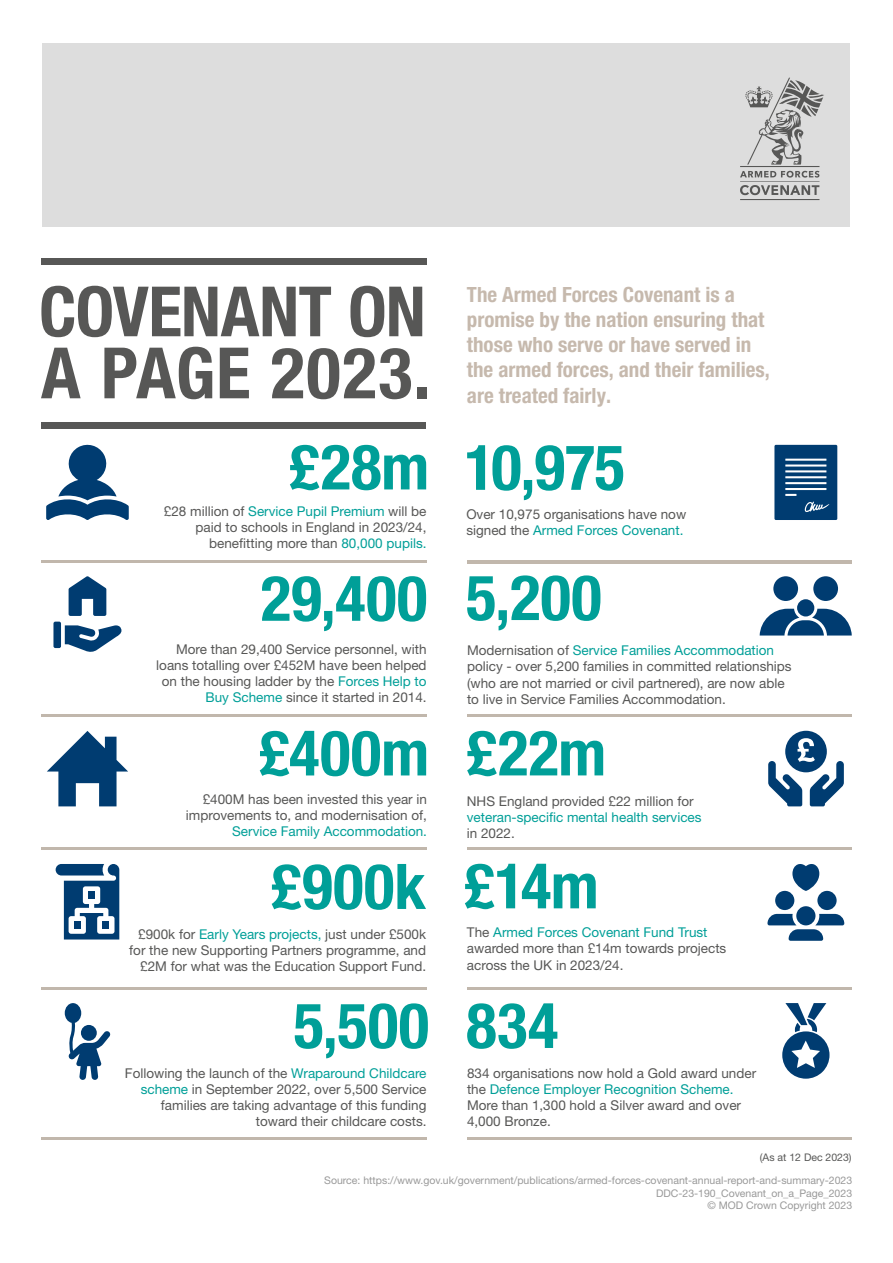
<style>
.page{position:relative;width:893px;height:1263px;background:#fff}
.page>*{position:absolute;margin:0;border:0;box-sizing:border-box;transform-origin:0 0}
.t1{font:700 condensed 70.95px "Helvetica Neue LT Pro";letter-spacing:.015em;color:#575756}
.t2{font:700 condensed 69.45px "Helvetica Neue LT Pro";letter-spacing:-.01em;color:#575756}
.t3{font:700 condensed 63px "Helvetica Neue LT Pro";letter-spacing:.005em;color:#009f98}
.t4{font:700 condensed 21px/25.2px "Helvetica Neue LT Pro";color:#c6b9ad}
.t5{font:13.5px/16.2px "Helvetica Neue LT Pro";color:#575756;text-align:right}
.t6{font:13.5px "Helvetica Neue LT Pro";color:#009f98}
.t7{font:10.5px/12.6px "Helvetica Neue LT Pro";color:#999;text-align:right}
.t8{font:10.5px "Helvetica Neue LT Pro";color:#575756}
.s1{color:#009f98}
</style>
<div class="page">
<div style="left:43px;top:43px;width:807px;height:183px;background:#ddd"></div>
<svg style="left:740px;top:78px;width:84px;height:122px"></svg>
<div style="left:41px;top:258px;width:385px;height:6px;background:#575756"></div>
<div style="left:41px;top:422px;width:385px;height:7px;background:#575756"></div>
<hr style="left:467px;top:560px;width:385px;height:3px;background:#c1b7ac">
<hr style="left:41px;top:560px;width:385px;height:3px;background:#c1b7ac">
<hr style="left:41px;top:714px;width:385px;height:3px;background:#c1b7ac">
<hr style="left:467px;top:714px;width:385px;height:3px;background:#c1b7ac">
<hr style="left:41px;top:847px;width:385px;height:3px;background:#c1b7ac">
<hr style="left:467px;top:847px;width:385px;height:3px;background:#c1b7ac">
<hr style="left:41px;top:1137px;width:385px;height:3px;background:#c1b7ac">
<hr style="left:467px;top:1137px;width:385px;height:3px;background:#c1b7ac">
<hr style="left:41px;top:987px;width:385px;height:3px;background:#c1b7ac">
<hr style="left:467px;top:987px;width:385px;height:3px;background:#c1b7ac">
<svg style="left:65px;top:1003px;width:46px;height:77px"></svg>
<div style="left:81px;top:1025px;width:16px;height:16px;background:#003c71;border-radius:50%"></div>
<svg style="left:56px;top:864px;width:63px;height:75px"></svg>
<svg style="left:774px;top:445px;width:63px;height:75px;background:#225684"></svg>
<svg style="left:782px;top:1003px;width:47px;height:76px"></svg>
<svg style="left:69px;top:576px;width:37px;height:40px"></svg>
<div style="left:53px;top:622px;width:8px;height:26px;background:#003c71;border-radius:2px"></div>
<svg style="left:65px;top:625px;width:56px;height:27px"></svg>
<svg style="left:768px;top:731px;width:76px;height:75px"></svg>
<svg style="left:792px;top:864px;width:27px;height:27px"></svg>
<div style="left:796px;top:906px;width:19px;height:19px;background:#003c71;border-radius:50%"></div>
<div style="left:817px;top:891px;width:20px;height:19px;background:#003c71;border-radius:50%"></div>
<div style="left:775px;top:891px;width:19px;height:19px;background:#003c71;border-radius:50%"></div>
<svg style="left:767px;top:914px;width:77px;height:27px"></svg>
<svg style="left:46px;top:444px;width:83px;height:76px"></svg>
<div style="left:773px;top:576px;width:25px;height:25px;background:#003c71;border-radius:50%"></div>
<div style="left:813px;top:576px;width:25px;height:25px;background:#003c71;border-radius:50%"></div>
<div style="left:797px;top:599px;width:17px;height:17px;background:#003c71;border-radius:50%"></div>
<svg style="left:760px;top:609px;width:92px;height:26px"></svg>
<svg style="left:47px;top:731px;width:81px;height:75px"></svg>
<h2 class="t2" style="left:39px;top:270px;width:388px">COVENANT ON</h2>
<h3 class="t4" style="left:467px;top:282px;width:304px">The Armed Forces Covenant is a promise by the nation ensuring that those who serve or have served in the armed forces, and their families, are treated fairly.</h3>
<h1 class="t1" style="left:41px;top:331px;width:391px">A PAGE 2023.</h1>
<h3 class="t3" style="left:290px;top:429px;width:141px">£28m</h3>
<p class="t5" style="left:164px;top:503px;width:264px">£28 million of <span class="s1">Service Pupil Premium</span> will be paid to schools in England in 2023/24, benefitting more than <span class="s1">80,000 pupils.</span></p>
<h3 class="t3" style="left:261px;top:561px;width:168px">29,400</h3>
<p class="t5" style="left:156px;top:640px;width:272px">More than 29,400 Service personnel, with loans totalling over £452M have been helped on the housing ladder by the <span class="s1">Forces Help to Buy Scheme</span> since it started in 2014.</p>
<h3 class="t3" style="left:259px;top:715px;width:171px">£400m</h3>
<p class="t5" style="left:186px;top:790px;width:243px">£400M has been invested this year in improvements to, and modernisation of,</p>
<p class="t6" style="left:232px;top:823px;width:196px">Service Family Accommodation.</p>
<h3 class="t3" style="left:271px;top:849px;width:156px">£900k</h3>
<p class="t5" style="left:129px;top:926px;width:298px">£900k for <span class="s1">Early Years projects,</span> just under £500k for the new Supporting Partners programme, and £2M for what was the Education Support Fund.</p>
<h3 class="t3" style="left:294px;top:988px;width:137px">5,500</h3>
<p class="t5" style="left:125px;top:1065px;width:303px">Following the launch of the <span class="s1">Wraparound Childcare scheme</span> in September 2022, over 5,500 Service families are taking advantage of this funding toward their childcare costs.</p>
<h3 class="t3" style="left:465px;top:430px;width:162px">10,975</h3>
<p class="t5" style="left:466px;top:505px;width:221px;text-align:left">Over 10,975 organisations have now signed the <span class="s1">Armed Forces Covenant.</span></p>
<h3 class="t3" style="left:466px;top:560px;width:137px">5,200</h3>
<p class="t5" style="left:467px;top:642px;width:326px;text-align:left">Modernisation of <span class="s1">Service Families Accommodation </span>policy - over 5,200 families in committed relationships (who are not married or civil partnered), are now able to live in Service Families Accommodation.</p>
<h3 class="t3" style="left:467px;top:715px;width:141px">£22m</h3>
<p class="t5" style="left:467px;top:792px;width:228px">NHS England provided £22 million for</p>
<p class="t6" style="left:467px;top:809px;width:236px">veteran-specific mental health services</p>
<p class="t5" style="left:467px;top:825px;width:50px">in 2022.</p>
<h3 class="t3" style="left:465px;top:848px;width:136px">£14m</h3>
<p class="t5" style="left:467px;top:924px;width:261px;text-align:left">The <span class="s1">Armed Forces Covenant Fund Trust </span>awarded more than £14m towards projects across the UK in 2023/24.</p>
<h3 class="t3" style="left:466px;top:988px;width:93px">834</h3>
<p class="t5" style="left:467px;top:1065px;width:291px;text-align:left">834 organisations now hold a Gold award under the <span class="s1">Defence Employer Recognition Scheme.<br></span>More than 1,300 hold a Silver award and over 4,000 Bronze.</p>
<p class="t8" style="left:760px;top:1150px;width:93px">(As at 12 Dec 2023)</p>
<p class="t7" style="left:324px;top:1173px;width:529px">Source: https://www.gov.uk/government/publications/armed-forces-covenant-annual-report-and-summary-2023<br>DDC-23-190_Covenant_on_a_Page_2023<br>© MOD Crown Copyright 2023</p>
</div>
